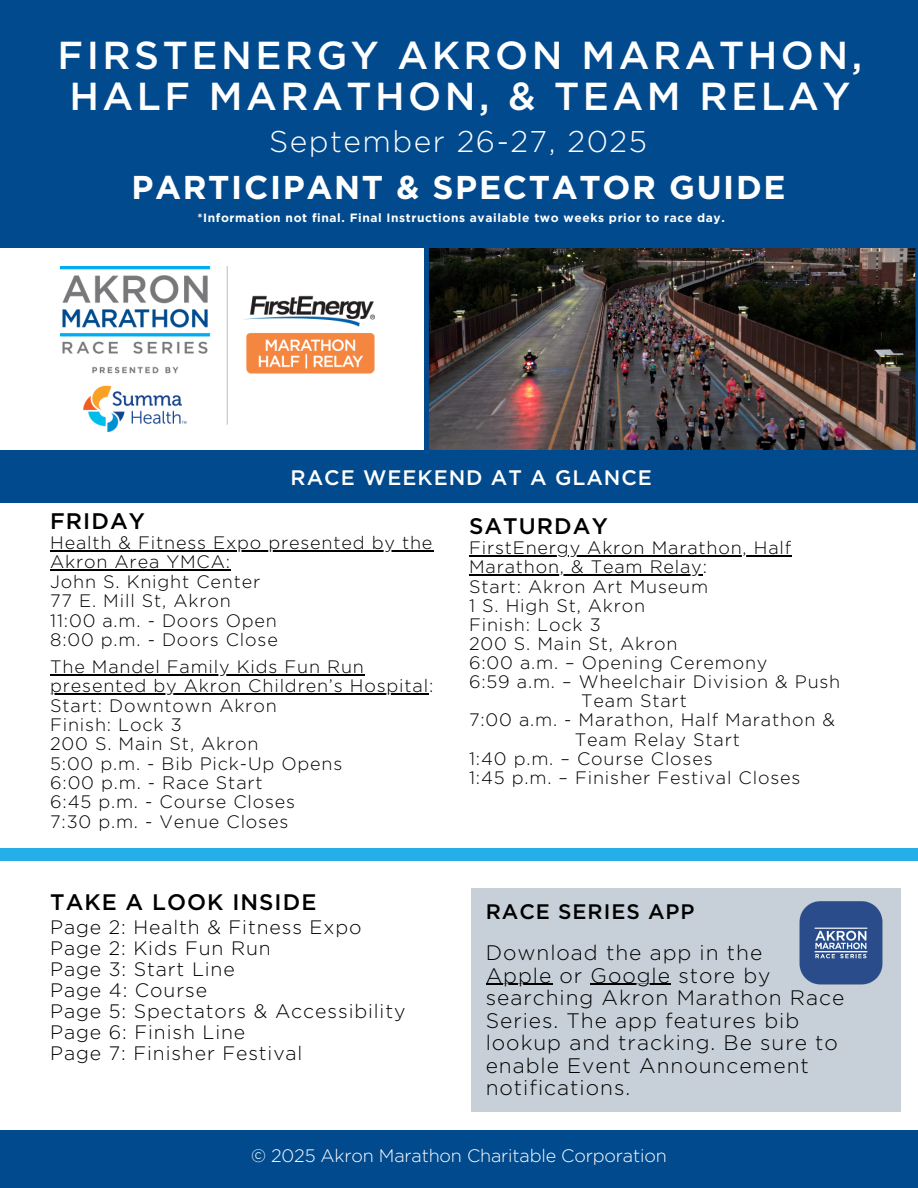
<style>
.page{position:relative;width:918px;height:1188px;background:#fff}
.page>*{position:absolute;margin:0;border:0;box-sizing:border-box;transform-origin:0 0}
.t1{font:500 39px/41.7px "Gotham";letter-spacing:.09em;color:#fff;text-align:center}
.t2{font:700 33px "Gotham";letter-spacing:.05em;color:#fff}
.t3{font:300 30px "Gotham";letter-spacing:.05em;color:#fff}
.t4{font:500 22.5px "Gotham";letter-spacing:.045em;color:#000}
.t5{font:300 21px/22.5px "Gotham";letter-spacing:.045em;color:#000}
.t6{font:500 21px "Gotham";letter-spacing:.045em;color:#fff}
.t7{font:500 21px "Gotham";letter-spacing:.045em;color:#000}
.t8{font:300 19.5px/21px "Gotham";letter-spacing:.045em;color:#000}
.t9{font:300 18px/19.4px "Gotham";letter-spacing:.045em;color:#000}
.t10{font:300 18px "Gotham";letter-spacing:-.01em;color:#fff}
.t11{font:700 12px "Gotham";letter-spacing:.05em;color:#fff}
</style>
<div class="page">
<img style="left:424px;top:248px;width:494px;height:202px">
<div style="left:0;top:0;width:918px;height:248px;background:#004a8d"></div>
<div style="left:0;top:450px;width:918px;height:53px;background:#004a8d"></div>
<div style="left:0;top:1130px;width:918px;height:58px;background:#004a8d"></div>
<img style="left:61px;top:266px;width:314px;height:166px">
<div style="left:471px;top:888px;width:430px;height:224px;background:#c7d0d8"></div>
<hr style="left:50px;top:550px;width:383px;height:2px;background:#000">
<hr style="left:50px;top:570px;width:176px;height:1px;background:#000">
<hr style="left:50px;top:674px;width:187px;height:1px;background:#000">
<hr style="left:237px;top:674px;width:128px;height:1px;background:#000">
<hr style="left:50px;top:693px;width:379px;height:2px;background:#000">
<hr style="left:469px;top:555px;width:183px;height:2px;background:#000">
<hr style="left:652px;top:555px;width:140px;height:2px;background:#000">
<hr style="left:469px;top:575px;width:234px;height:1px;background:#000">
<hr style="left:486px;top:984px;width:66px;height:1px;background:#000">
<hr style="left:591px;top:984px;width:80px;height:1px;background:#000">
<div style="left:0;top:849px;width:918px;height:12px;background:#26aee9"></div>
<img style="left:799px;top:901px;width:84px;height:84px">
<p class="t1" style="left:58px;top:34px;width:806px">FIRSTENERGY AKRON MARATHON,<br>HALF MARATHON, &amp; TEAM RELAY</p>
<p class="t3" style="left:269px;top:124px;width:379px">September 26-27, 2025</p>
<h1 class="t2" style="left:131px;top:167px;width:656px">PARTICIPANT &amp; SPECTATOR GUIDE</h1>
<h2 class="t11" style="left:197px;top:211px;width:529px">*Information not final. Final Instructions available two weeks prior to race day.</h2>
<p class="t6" style="left:291px;top:465px;width:363px">RACE WEEKEND AT A GLANCE</p>
<p class="t4" style="left:50px;top:508px;width:96px">FRIDAY</p>
<p class="t9" style="left:50px;top:533px;width:384px">Health &amp; Fitness Expo presented by the<br>Akron Area YMCA:<br>John S. Knight Center<br>77 E. Mill St, Akron<br>11:00 a.m. - Doors Open<br>8:00 p.m. - Doors Close</p>
<p class="t9" style="left:50px;top:657px;width:385px">The Mandel Family Kids Fun Run presented by Akron Children’s Hospital:<br>Start: Downtown Akron<br>Finish: Lock 3<br>200 S. Main St, Akron<br>5:00 p.m. - Bib Pick-Up Opens<br>6:00 p.m. - Race Start<br>6:45 p.m. - Course Closes<br>7:30 p.m. - Venue Closes</p>
<p class="t4" style="left:50px;top:888px;width:268px">TAKE A LOOK INSIDE</p>
<p class="t8" style="left:50px;top:917px;width:357px">Page 2: Health &amp; Fitness Expo<br>Page 2: Kids Fun Run<br>Page 3: Start Line<br>Page 4: Course<br>Page 5: Spectators &amp; Accessibility<br>Page 6: Finish Line<br>Page 7: Finisher Festival</p>
<p class="t4" style="left:469px;top:512px;width:140px">SATURDAY</p>
<p class="t9" style="left:469px;top:538px;width:324px">FirstEnergy Akron Marathon, Half</p>
<p class="t9" style="left:469px;top:557px;width:239px">Marathon, &amp; Team Relay:</p>
<p class="t9" style="left:469px;top:576px;width:241px">Start: Akron Art Museum</p>
<p class="t9" style="left:469px;top:596px;width:178px">1 S. High St, Akron</p>
<p class="t9" style="left:469px;top:615px;width:133px">Finish: Lock 3</p>
<p class="t9" style="left:469px;top:634px;width:210px">200 S. Main St, Akron</p>
<p class="t9" style="left:469px;top:653px;width:300px">6:00 a.m. – Opening Ceremony</p>
<p class="t9" style="left:469px;top:672px;width:373px">6:59 a.m. – Wheelchair Division &amp; Push</p>
<p class="t9" style="left:581px;top:691px;width:107px">Team Start</p>
<p class="t9" style="left:469px;top:710px;width:367px">7:00 a.m. - Marathon, Half Marathon &amp;</p>
<p class="t9" style="left:575px;top:729px;width:166px">Team Relay Start</p>
<p class="t9" style="left:469px;top:749px;width:245px">1:40 p.m. – Course Closes</p>
<p class="t9" style="left:469px;top:768px;width:333px">1:45 p.m. – Finisher Festival Closes</p>
<p class="t7" style="left:486px;top:898px;width:210px">RACE SERIES APP</p>
<p class="t5" style="left:486px;top:941px;width:360px">Download the app in the<br>Apple or Google store by searching Akron Marathon Race<br>Series. The app features bib lookup and tracking. Be sure to enable Event Announcement notifications.</p>
<p class="t10" style="left:251px;top:1144px;width:417px">© 2025 Akron Marathon Charitable Corporation</p>
</div>
